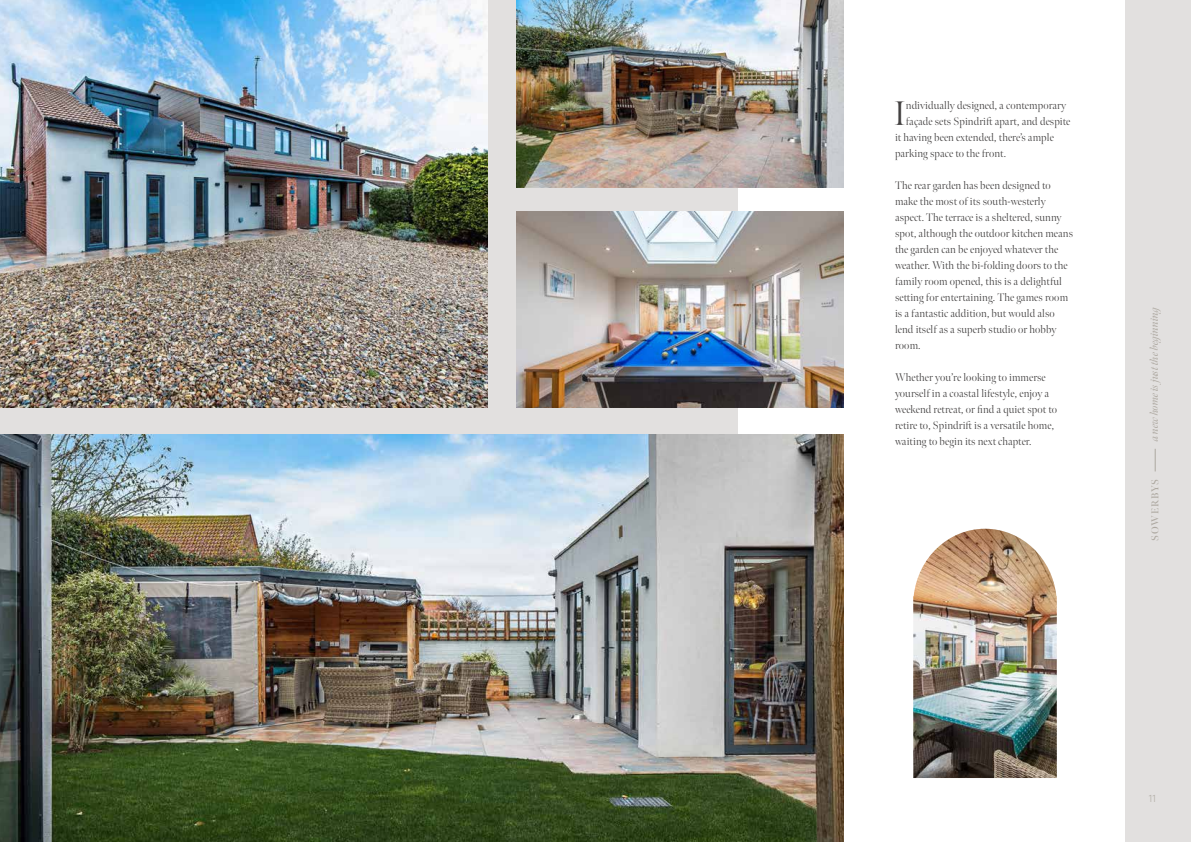
<style>
.page{position:relative;width:1191px;height:842px;background:#fff}
.page>*{position:absolute;margin:0;border:0;box-sizing:border-box;transform-origin:0 0}
.t1{font:300 34px "Meno Banner";color:#434141}
.t2{font:300 11px/16px "Meno Banner";letter-spacing:.01em;color:#434141}
.t3{font:italic 11px "Meno Banner";letter-spacing:-.01em;color:#ada8a0}
.t4{font:600 10px "Meno Banner";letter-spacing:.08em;color:#ada8a0}
.t5{font:300 10px "Quasimoda";color:#ada8a0}
</style>
<div class="page">
<div style="left:595px;top:0;width:596px;height:842px;background:#e2e0df"></div>
<div style="left:0;top:0;width:595px;height:842px;background:#e2e0df"></div>
<svg style="left:1155px;top:449px;width:1px;height:22px"></svg>
<div style="left:737px;top:0;width:387px;height:842px;background:#fff"></div>
<img style="left:516px;top:212px;width:328px;height:195px">
<img style="left:516px;top:0;width:328px;height:187px">
<img style="left:0;top:0;width:488px;height:407px">
<img style="left:0;top:434px;width:844px;height:408px">
<img style="left:913px;top:529px;width:143px;height:249px">
<h1 class="t1" style="left:894px;top:93px;width:13px">I</h1>
<p class="t2" style="left:906px;top:97px;width:162px">ndividually designed, a contemporary</p>
<p class="t2" style="left:906px;top:113px;width:166px">façade sets Spindrift apart, and despite</p>
<p class="t2" style="left:895px;top:129px;width:160px">it having been extended, there’s ample</p>
<p class="t2" style="left:895px;top:145px;width:113px">parking space to the front.</p>
<p class="t2" style="left:895px;top:177px;width:179px">The rear garden has been designed to make the most of its south-westerly aspect. The terrace is a sheltered, sunny spot, although the outdoor kitchen means the garden can be enjoyed whatever the weather. With the bi-folding doors to the family room opened, this is a delightful setting for entertaining. The games room is a fantastic addition, but would also lend itself as a superb studio or hobby room.</p>
<p class="t2" style="left:895px;top:370px;width:164px">Whether you’re looking to immerse yourself in a coastal lifestyle, enjoy a weekend retreat, or find a quiet spot to retire to, Spindrift is a versatile home, waiting to begin its next chapter.</p>
<p class="t3" style="left:1147px;top:441px;width:138px;rotate:-90deg">a new home is just the beginning</p>
<p class="t4" style="left:1149px;top:541px;width:63px;rotate:-90deg">SOWERBYS</p>
<p class="t5" style="left:1148px;top:791px;width:9px">11</p>
</div>
